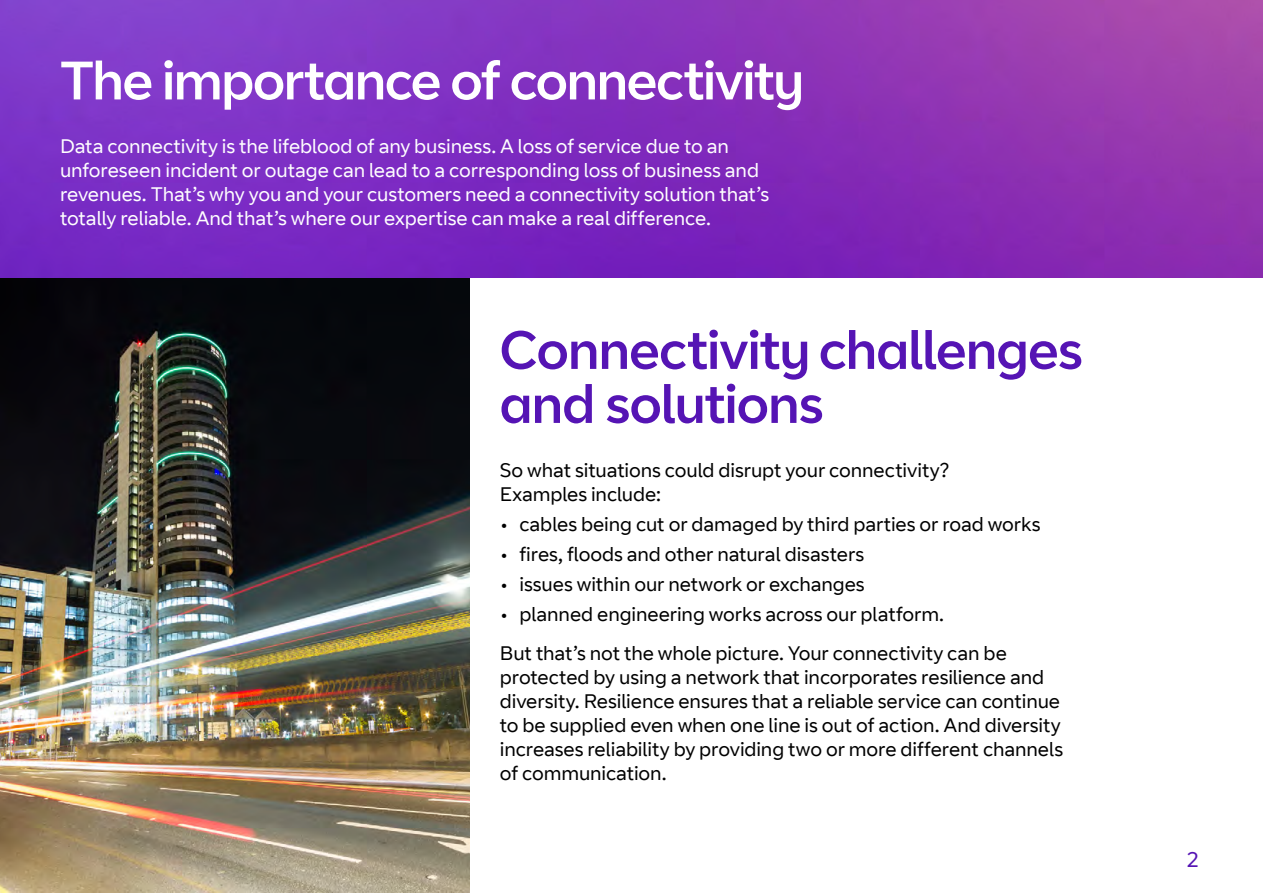
<style>
.page{position:relative;width:1263px;height:893px;background:#fff}
.page>*{position:absolute;margin:0;border:0;box-sizing:border-box;transform-origin:0 0}
.t1{font:54px/54px "BT Curve Headline";letter-spacing:-.01em;color:#5514b4}
.t2{font:54px "BT Curve Headline";letter-spacing:-.015em;color:#fff}
.t3{font:21.6px "BT Curve";color:#5514b4}
.t4{font:19.5px/24px "BT Curve";letter-spacing:-.005em;color:#000}
.t5{font:19.5px/24px "BT Curve";letter-spacing:-.005em;color:#fff}
</style>
<div class="page">
<img style="left:0;top:278px;width:470px;height:615px">
<img style="left:0;top:0;width:1263px;height:278px">
<h1 class="t2" style="left:60px;top:48px;width:745px">The importance of connectivity</h1>
<p class="t5" style="left:60px;top:135px;width:711px">Data connectivity is the lifeblood of any business. A loss of service due to an unforeseen incident or outage can lead to a corresponding loss of business and revenues. That’s why you and your customers need a connectivity solution that’s totally reliable. And that’s where our expertise can make a real difference.</p>
<h1 class="t1" style="left:500px;top:326px;width:584px">Connectivity challenges and solutions</h1>
<p class="t4" style="left:500px;top:459px;width:451px">So what situations could disrupt your connectivity?<br>Examples include:</p>
<p class="t4" style="left:500px;top:513px;width:542px">• cables being cut or damaged by third parties or road works</p>
<p class="t4" style="left:500px;top:543px;width:366px">• fires, floods and other natural disasters</p>
<p class="t4" style="left:500px;top:573px;width:366px">• issues within our network or exchanges</p>
<p class="t4" style="left:500px;top:595px;width:508px;line-height:39px">• planned engineering works across our platform.<br>But that’s not the whole picture. Your connectivity can be</p>
<p class="t4" style="left:500px;top:666px;width:565px">protected by using a network that incorporates resilience and diversity. Resilience ensures that a reliable service can continue to be supplied even when one line is out of action. And diversity increases reliability by providing two or more different channels of communication.</p>
<p class="t3" style="left:1186px;top:846px;width:15px">2</p>
</div>
